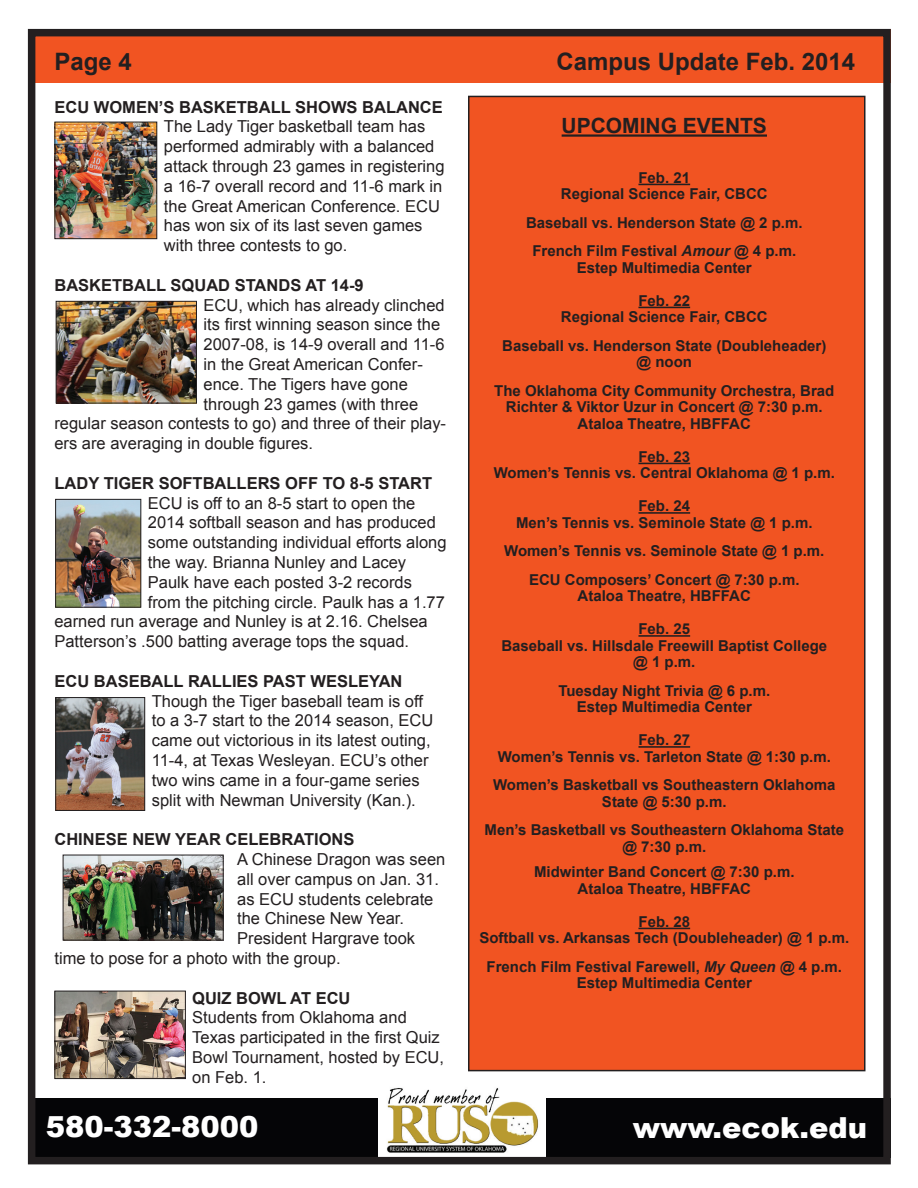
<style>
.page{position:relative;width:918px;height:1188px;background:#fff}
.page>*{position:absolute;margin:0;border:0;box-sizing:border-box;transform-origin:0 0}
.t1{font:900 28.95px "Arial";color:#fff}
.t2{font:700 24px "Arial";color:#231f20}
.t3{font:700 21px "Arial";color:#231f20}
.t4{font:16.5px/19.8px "Arial";color:#231f20}
.t5{font:700 16.5px "Arial";color:#231f20}
.t6{font:700 15px/16.5px "Arial";color:#231f20;text-align:center}
.s1{font-style:italic}
</style>
<div class="page">
<div style="left:33px;top:29px;width:858px;height:54px;background:#f15422"></div>
<div style="left:28px;top:1099px;width:863px;height:59px;background:#050507"></div>
<img style="left:379px;top:1088px;width:166px;height:67px">
<div style="left:28px;top:29px;width:863px;height:1135px;border:8px solid #231f20"></div>
<div style="left:469px;top:96px;width:396px;height:975px;background:#f15422"></div>
<div style="left:468px;top:96px;width:398px;height:975px;border:2px solid #231f20"></div>
<hr style="left:562px;top:134px;width:205px;height:3px;background:#231f20">
<hr style="left:638px;top:184px;width:52px;height:1px;background:#231f20">
<hr style="left:638px;top:307px;width:52px;height:1px;background:#231f20">
<hr style="left:638px;top:463px;width:52px;height:1px;background:#231f20">
<hr style="left:638px;top:512px;width:52px;height:2px;background:#231f20">
<hr style="left:638px;top:635px;width:52px;height:2px;background:#231f20">
<hr style="left:638px;top:746px;width:52px;height:2px;background:#231f20">
<hr style="left:638px;top:928px;width:52px;height:1px;background:#231f20">
<img style="left:56px;top:124px;width:99px;height:113px">
<div style="left:54px;top:122px;width:103px;height:117px;border:1px solid #231f20"></div>
<img style="left:58px;top:303px;width:137px;height:99px">
<div style="left:56px;top:301px;width:141px;height:103px;border:1px solid #231f20"></div>
<img style="left:57px;top:501px;width:82px;height:105px">
<div style="left:55px;top:499px;width:86px;height:109px;border:1px solid #231f20"></div>
<img style="left:57px;top:699px;width:86px;height:110px">
<div style="left:55px;top:697px;width:90px;height:114px;border:1px solid #231f20"></div>
<img style="left:65px;top:857px;width:157px;height:82px">
<div style="left:63px;top:855px;width:161px;height:86px;border:1px solid #231f20"></div>
<img style="left:56px;top:993px;width:128px;height:84px">
<div style="left:54px;top:991px;width:132px;height:88px;border:1px solid #231f20"></div>
<h2 class="t2" style="left:54px;top:45px;width:79px">Page 4</h2>
<h2 class="t2" style="left:557px;top:45px;width:300px">Campus Update Feb. 2014</h2>
<p class="t5" style="left:54px;top:96px;width:390px">ECU WOMEN’S BASKETBALL SHOWS BALANCE</p>
<p class="t4" style="left:164px;top:117px;width:282px">The Lady Tiger basketball team has performed admirably with a balanced attack through 23 games in registering a 16-7 overall record and 11-6 mark in the Great American Conference. ECU has won six of its last seven games with three contests to go.</p>
<p class="t5" style="left:54px;top:274px;width:311px">BASKETBALL SQUAD STANDS AT 14-9</p>
<p class="t4" style="left:204px;top:295px;width:243px">ECU, which has already clinched</p>
<p class="t4" style="left:204px;top:315px;width:238px">its first winning season since the</p>
<p class="t4" style="left:204px;top:335px;width:242px">2007-08, is 14-9 overall and 11-6</p>
<p class="t4" style="left:204px;top:355px;width:221px">in the Great American Confer-</p>
<p class="t4" style="left:204px;top:374px;width:206px">ence. The Tigers have gone</p>
<p class="t4" style="left:204px;top:394px;width:216px">through 23 games (with three</p>
<p class="t4" style="left:54px;top:414px;width:393px">regular season contests to go) and three of their play-</p>
<p class="t4" style="left:54px;top:434px;width:260px">ers are averaging in double figures.</p>
<p class="t5" style="left:54px;top:472px;width:379px">LADY TIGER SOFTBALLERS OFF TO 8-5 START</p>
<p class="t4" style="left:148px;top:493px;width:269px">ECU is off to an 8-5 start to open the</p>
<p class="t4" style="left:148px;top:513px;width:290px">2014 softball season and has produced</p>
<p class="t4" style="left:148px;top:533px;width:300px">some outstanding individual efforts along</p>
<p class="t4" style="left:148px;top:553px;width:260px">the way. Brianna Nunley and Lacey</p>
<p class="t4" style="left:148px;top:572px;width:266px">Paulk have each posted 3-2 records</p>
<p class="t4" style="left:148px;top:592px;width:299px">from the pitching circle. Paulk has a 1.77</p>
<p class="t4" style="left:54px;top:612px;width:375px">earned run average and Nunley is at 2.16. Chelsea</p>
<p class="t4" style="left:54px;top:632px;width:356px">Patterson’s .500 batting average tops the squad.</p>
<p class="t5" style="left:54px;top:670px;width:350px">ECU BASEBALL RALLIES PAST WESLEYAN</p>
<p class="t4" style="left:152px;top:691px;width:283px">Though the Tiger baseball team is off to a 3-7 start to the 2014 season, ECU came out victorious in its latest outing, 11-4, at Texas Wesleyan. ECU’s other two wins came in a four-game series split with Newman University (Kan.).</p>
<p class="t5" style="left:54px;top:828px;width:302px">CHINESE NEW YEAR CELEBRATIONS</p>
<p class="t4" style="left:237px;top:850px;width:210px">A Chinese Dragon was seen</p>
<p class="t4" style="left:237px;top:869px;width:203px">all over campus on Jan. 31.</p>
<p class="t4" style="left:237px;top:889px;width:198px">as ECU students celebrate</p>
<p class="t4" style="left:237px;top:909px;width:168px">the Chinese New Year.</p>
<p class="t4" style="left:237px;top:929px;width:179px">President Hargrave took</p>
<p class="t4" style="left:54px;top:949px;width:288px">time to pose for a photo with the group.</p>
<p class="t5" style="left:192px;top:987px;width:160px">QUIZ BOWL AT ECU</p>
<p class="t4" style="left:192px;top:1008px;width:253px">Students from Oklahoma and<br>Texas participated in the first Quiz<br>Bowl Tournament, hosted by ECU, on Feb. 1.</p>
<h1 class="t1" style="left:46px;top:1105px;width:214px">580-332-8000</h1>
<h1 class="t1" style="left:633px;top:1107px;width:236px">www.ecok.edu</h1>
<p class="t3" style="left:562px;top:112px;width:207px">UPCOMING EVENTS</p>
<p class="t6" style="left:561px;top:170px;width:208px">Feb. 21<br>Regional Science Fair, CBCC</p>
<p class="t6" style="left:526px;top:209px;width:278px;line-height:28.5px">Baseball vs. Henderson State @ 2 p.m.<br>French Film Festival <span class="s1">Amour</span> @ 4 p.m.</p>
<p class="t6" style="left:577px;top:260px;width:177px">Estep Multimedia Center</p>
<p class="t6" style="left:561px;top:293px;width:208px">Feb. 22<br>Regional Science Fair, CBCC</p>
<p class="t6" style="left:502px;top:338px;width:326px">Baseball vs. Henderson State (Doubleheader) @ noon</p>
<p class="t6" style="left:494px;top:383px;width:342px">The Oklahoma City Community Orchestra, Brad<br>Richter &amp; Viktor Uzur in Concert @ 7:30 p.m.<br>Ataloa Theatre, HBFFAC</p>
<p class="t6" style="left:494px;top:449px;width:343px">Feb. 23<br>Women’s Tennis vs. Central Oklahoma @ 1 p.m.</p>
<p class="t6" style="left:516px;top:498px;width:298px">Feb. 24<br>Men’s Tennis vs. Seminole State @ 1 p.m.</p>
<p class="t6" style="left:504px;top:537px;width:322px;line-height:28.5px">Women’s Tennis vs. Seminole State @ 1 p.m.<br>ECU Composers’ Concert @ 7:30 p.m.</p>
<p class="t6" style="left:578px;top:588px;width:175px">Ataloa Theatre, HBFFAC</p>
<p class="t6" style="left:501px;top:621px;width:327px">Feb. 25<br>Baseball vs. Hillsdale Freewill Baptist College @ 1 p.m.</p>
<p class="t6" style="left:558px;top:683px;width:213px">Tuesday Night Trivia @ 6 p.m.<br>Estep Multimedia Center</p>
<p class="t6" style="left:498px;top:732px;width:335px">Feb. 27<br>Women’s Tennis vs. Tarleton State @ 1:30 p.m.</p>
<p class="t6" style="left:493px;top:777px;width:344px">Women’s Basketball vs Southeastern Oklahoma<br>State @ 5:30 p.m.</p>
<p class="t6" style="left:485px;top:822px;width:361px">Men’s Basketball vs Southeastern Oklahoma State @ 7:30 p.m.</p>
<p class="t6" style="left:534px;top:864px;width:262px">Midwinter Band Concert @ 7:30 p.m.<br>Ataloa Theatre, HBFFAC</p>
<p class="t6" style="left:479px;top:914px;width:371px">Feb. 28<br>Softball vs. Arkansas Tech (Doubleheader) @ 1 p.m.</p>
<p class="t6" style="left:487px;top:959px;width:357px">French Film Festival Farewell, <span class="s1">My Queen</span> @ 4 p.m.<br>Estep Multimedia Center</p>
</div>
